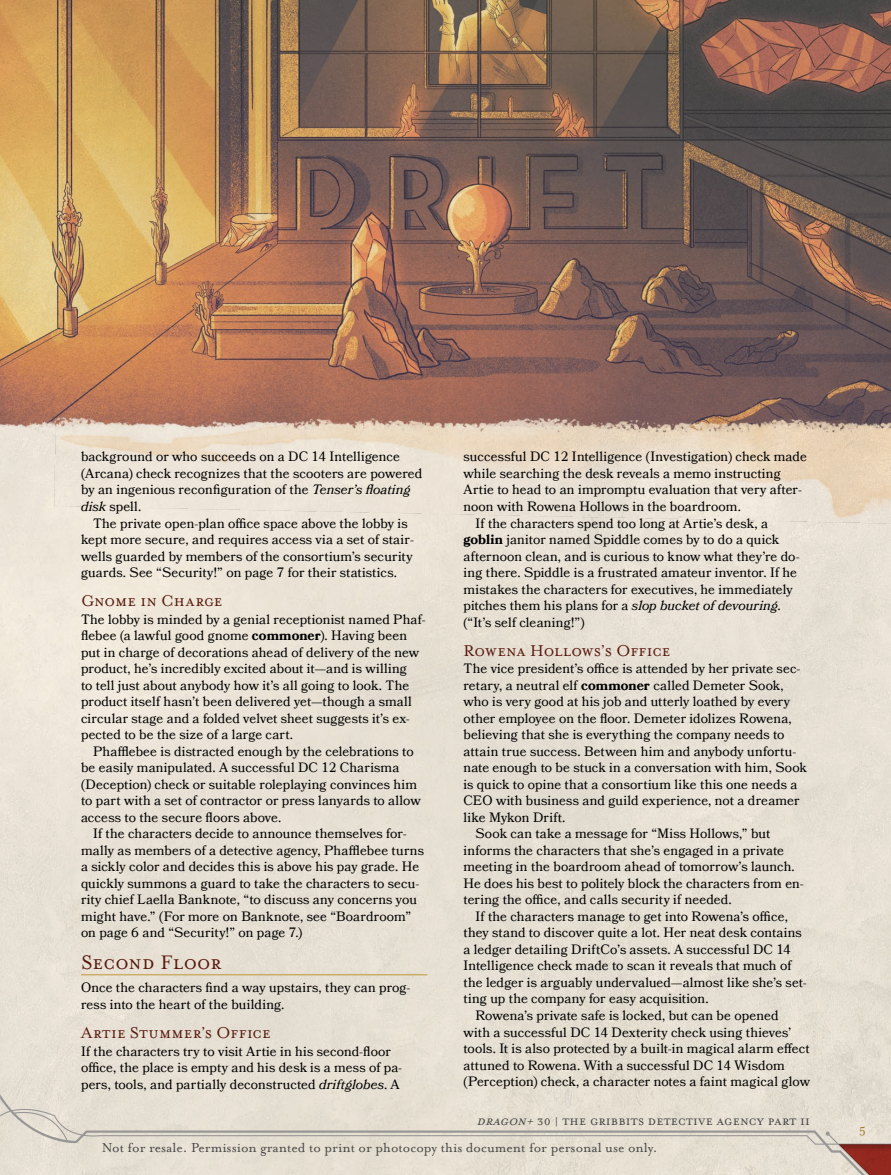
<style>
.page{position:relative;width:891px;height:1175px;background:#fff}
.page>*{position:absolute;margin:0;border:0;box-sizing:border-box;transform-origin:0 0}
.t1{font:22.5px "Mrs Eaves Small Caps";letter-spacing:.005em;color:#58180d}
.t2{font:18px "Mrs Eaves Small Caps";letter-spacing:.01em;color:#58180d}
.t3{font:15px "Mrs Eaves Roman";color:#484746}
.t4{font:15px "Mrs Eaves All Small Caps";letter-spacing:.01em;color:#484746}
.t5{font:13.5px/16.5px "Bookmania";letter-spacing:.005em;color:#000}
.t6{font:13.5px "Mrs Eaves Roman";color:#9b751d}
.s1{font-style:italic}
.s2{font-weight:700}
</style>
<div class="page">
<div style="left:0;top:0;width:891px;height:1174px;background:#e7e0d4"></div>
<svg style="left:0;top:1094px;width:891px;height:80px"></svg>
<div style="left:825px;top:1134px;width:66px;height:40px;background:#000;opacity:.2"></div>
<img style="left:0;top:0;width:891px;height:538px">
<hr style="left:81px;top:974px;width:347px;height:1px;background:#c9ad6a">
<p class="t5" style="left:81px;top:448px;width:343px">background or who succeeds on a DC 14 Intelligence (Arcana) check recognizes that the scooters are powered by an ingenious reconfiguration of the <span class="s1">Tenser’s floating disk</span> spell.</p>
<p class="t5" style="left:81px;top:514px;width:334px;text-indent:12px">The private open-plan office space above the lobby is kept more secure, and requires access via a set of stair&shy;wells guarded by members of the consortium’s security guards. See “Security!” on page 7 for their statistics.</p>
<h2 class="t2" style="left:81px;top:591px;width:143px">Gnome in Charge</h2>
<p class="t5" style="left:81px;top:611px;width:346px">The lobby is minded by a genial receptionist named Phaf&shy;flebee (a lawful good gnome <span class="s2">commoner</span>). Having been put in charge of decorations ahead of delivery of the new product, he’s incredibly excited about it—and is willing<br>to tell just about anybody how it’s all going to look. The product itself hasn’t been delivered yet—though a small circular stage and a folded velvet sheet suggests it’s ex&shy;pected to be the size of a large cart.</p>
<p class="t5" style="left:81px;top:743px;width:341px;text-indent:12px">Phafflebee is distracted enough by the celebrations to be easily manipulated. A successful DC 12 Charisma (Deception) check or suitable roleplaying convinces him to part with a set of contractor or press lanyards to allow access to the secure floors above.</p>
<p class="t5" style="left:81px;top:825px;width:345px;text-indent:12px">If the characters decide to announce themselves for&shy;mally as members of a detective agency, Phafflebee turns a sickly color and decides this is above his pay grade. He quickly summons a guard to take the characters to secu&shy;rity chief Laella Banknote, “to discuss any concerns you might have.” (For more on Banknote, see “Boardroom” on page 6 and “Security!” on page 7.)</p>
<h1 class="t1" style="left:81px;top:950px;width:142px">Second Floor</h1>
<p class="t5" style="left:81px;top:979px;width:331px">Once the characters find a way upstairs, they can prog&shy;ress into the heart of the building.</p>
<h2 class="t2" style="left:81px;top:1023px;width:191px">Artie Stummer’s Office</h2>
<p class="t5" style="left:81px;top:1042px;width:322px">If the characters try to visit Artie in his second-floor office, the place is empty and his desk is a mess of pa&shy;pers, tools, and partially deconstructed <span class="s1">driftglobes</span>. A</p>
<p class="t5" style="left:463px;top:448px;width:345px">successful DC 12 Intelligence (Investigation) check made</p>
<p class="t5" style="left:463px;top:465px;width:319px">while searching the desk reveals a memo instructing</p>
<p class="t5" style="left:463px;top:481px;width:340px">Artie to head to an impromptu evaluation that very after-</p>
<p class="t5" style="left:463px;top:498px;width:279px">noon with Rowena Hollows in the boardroom.</p>
<p class="t5" style="left:475px;top:514px;width:294px">If the characters spend too long at Artie’s desk, a</p>
<p class="t5" style="left:463px;top:531px;width:317px"><span class="s2">goblin</span> janitor named Spiddle comes by to do a quick</p>
<p class="t5" style="left:463px;top:547px;width:337px">afternoon clean, and is curious to know what they’re do-</p>
<p class="t5" style="left:463px;top:564px;width:335px">ing there. Spiddle is a frustrated amateur inventor. If he</p>
<p class="t5" style="left:463px;top:580px;width:331px">mistakes the characters for executives, he immediately</p>
<p class="t5" style="left:463px;top:597px;width:319px">pitches them his plans for a <span class="s1">slop bucket of devouring</span>.</p>
<p class="t5" style="left:463px;top:613px;width:123px">(“It’s self cleaning!”)</p>
<h2 class="t2" style="left:463px;top:640px;width:208px">Rowena Hollows’s Office</h2>
<p class="t5" style="left:463px;top:660px;width:338px">The vice president’s office is attended by her private sec-</p>
<p class="t5" style="left:463px;top:677px;width:322px">retary, a neutral elf <span class="s2">commoner</span> called Demeter Sook,</p>
<p class="t5" style="left:463px;top:693px;width:328px">who is very good at his job and utterly loathed by every</p>
<p class="t5" style="left:463px;top:710px;width:330px">other employee on the floor. Demeter idolizes Rowena,</p>
<p class="t5" style="left:463px;top:726px;width:323px">believing that she is everything the company needs to</p>
<p class="t5" style="left:463px;top:743px;width:334px">attain true success. Between him and anybody unfortu-</p>
<p class="t5" style="left:463px;top:759px;width:345px">nate enough to be stuck in a conversation with him, Sook</p>
<p class="t5" style="left:463px;top:776px;width:335px">is quick to opine that a consortium like this one needs a</p>
<p class="t5" style="left:463px;top:792px;width:338px">CEO with business and guild experience, not a dreamer</p>
<p class="t5" style="left:463px;top:809px;width:103px">like Mykon Drift.</p>
<p class="t5" style="left:475px;top:825px;width:296px">Sook can take a message for “Miss Hollows,” but</p>
<p class="t5" style="left:463px;top:842px;width:322px">informs the characters that she’s engaged in a private</p>
<p class="t5" style="left:463px;top:858px;width:333px">meeting in the boardroom ahead of tomorrow’s launch.</p>
<p class="t5" style="left:463px;top:875px;width:342px">He does his best to politely block the characters from en-</p>
<p class="t5" style="left:463px;top:891px;width:270px">tering the office, and calls security if needed.</p>
<p class="t5" style="left:475px;top:908px;width:314px">If the characters manage to get into Rowena’s office,</p>
<p class="t5" style="left:463px;top:924px;width:340px">they stand to discover quite a lot. Her neat desk contains</p>
<p class="t5" style="left:463px;top:941px;width:329px">a ledger detailing DriftCo’s assets. A successful DC 14</p>
<p class="t5" style="left:463px;top:957px;width:329px">Intelligence check made to scan it reveals that much of</p>
<p class="t5" style="left:463px;top:974px;width:344px">the ledger is arguably undervalued—almost like she’s set-</p>
<p class="t5" style="left:463px;top:990px;width:247px">ting up the company for easy acquisition.</p>
<p class="t5" style="left:475px;top:1007px;width:305px">Rowena’s private safe is locked, but can be opened</p>
<p class="t5" style="left:463px;top:1023px;width:330px">with a successful DC 14 Dexterity check using thieves’</p>
<p class="t5" style="left:463px;top:1040px;width:348px">tools. It is also protected by a built-in magical alarm effect</p>
<p class="t5" style="left:463px;top:1056px;width:323px">attuned to Rowena. With a successful DC 14 Wisdom</p>
<p class="t5" style="left:463px;top:1073px;width:348px">(Perception) check, a character notes a faint magical glow</p>
<p class="t4" style="left:477px;top:1115px;width:335px"><span class="s1">Dragon+</span> 30 | The Gribbits Detective Agency Part II</p>
<p class="t3" style="left:102px;top:1139px;width:557px">Not for resale. Permission granted to print or photocopy this document for personal use only.</p>
<p class="t6" style="left:859px;top:1121px;width:8px">5</p>
</div>
